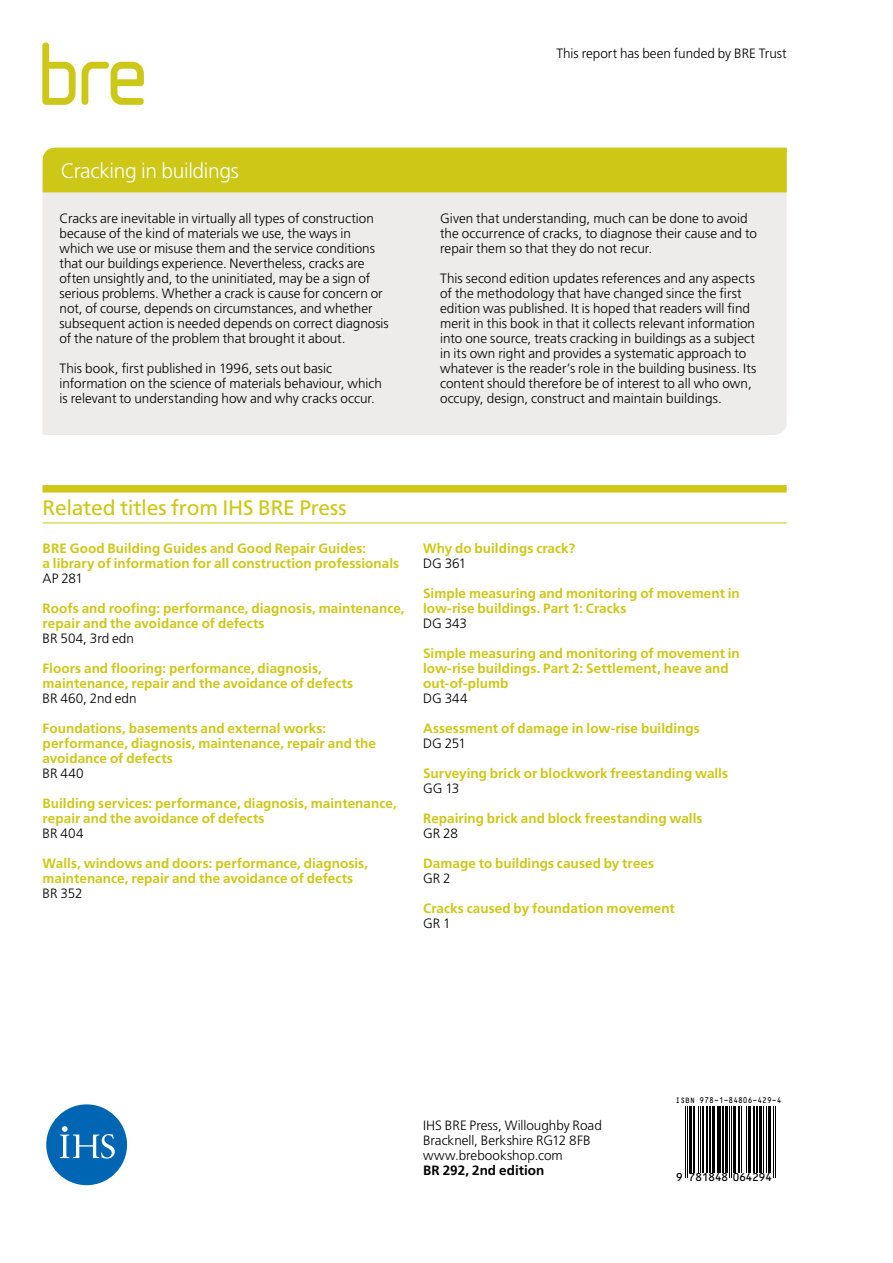
<style>
.page{position:relative;width:893px;height:1263px;background:#fff}
.page>*{position:absolute;margin:0;border:0;box-sizing:border-box;transform-origin:0 0}
.Box_back_page_headin{font:300 21px "Frutiger LT Std";letter-spacing:-.02em;color:#fff}
.Subheading_1_with_ru{font:21px "Frutiger LT Std";letter-spacing:-.01em;color:#cdc717}
.Box_body_copy{font:300 13.5px/15px "Frutiger LT Std";color:#000}
.Body_copy{font:700 13.5px/15px "Frutiger LT Std";letter-spacing:.005em;color:#cdc717}
.Body_copy-2{font:300 13.5px/15px "Frutiger LT Std";color:#000}
.t1{font:10.95px "OCRB";letter-spacing:-.12em;color:#000}
.t2{font:7.95px "OCRB";color:#000;scale:.84 1}
.s1{font-weight:300;color:#000}
.s2{font-weight:700}
</style>
<div class="page">
<svg style="left:42px;top:43px;width:34px;height:62px"></svg>
<svg style="left:82px;top:62px;width:62px;height:43px"></svg>
<hr style="left:685px;top:1106px;width:1px;height:71px;background:#000">
<hr style="left:687px;top:1106px;width:1px;height:71px;background:#000">
<hr style="left:689px;top:1106px;width:3px;height:66px;background:#000">
<hr style="left:693px;top:1106px;width:2px;height:66px;background:#000">
<hr style="left:698px;top:1106px;width:1px;height:66px;background:#000">
<hr style="left:700px;top:1106px;width:1px;height:66px;background:#000">
<hr style="left:702px;top:1106px;width:2px;height:66px;background:#000">
<hr style="left:706px;top:1106px;width:2px;height:66px;background:#000">
<hr style="left:709px;top:1106px;width:2px;height:66px;background:#000">
<hr style="left:712px;top:1106px;width:3px;height:66px;background:#000">
<hr style="left:717px;top:1106px;width:2px;height:66px;background:#000">
<hr style="left:720px;top:1106px;width:1px;height:66px;background:#000">
<hr style="left:722px;top:1106px;width:2px;height:66px;background:#000">
<hr style="left:725px;top:1106px;width:3px;height:66px;background:#000">
<hr style="left:729px;top:1106px;width:1px;height:71px;background:#000">
<hr style="left:731px;top:1106px;width:1px;height:71px;background:#000">
<hr style="left:733px;top:1106px;width:3px;height:66px;background:#000">
<hr style="left:738px;top:1106px;width:1px;height:66px;background:#000">
<hr style="left:739px;top:1106px;width:1px;height:66px;background:#000">
<hr style="left:741px;top:1106px;width:1px;height:66px;background:#000">
<hr style="left:746px;top:1106px;width:1px;height:66px;background:#000">
<hr style="left:748px;top:1106px;width:3px;height:66px;background:#000">
<hr style="left:753px;top:1106px;width:2px;height:66px;background:#000">
<hr style="left:756px;top:1106px;width:2px;height:66px;background:#000">
<hr style="left:759px;top:1106px;width:3px;height:66px;background:#000">
<hr style="left:763px;top:1106px;width:1px;height:66px;background:#000">
<hr style="left:766px;top:1106px;width:1px;height:66px;background:#000">
<hr style="left:768px;top:1106px;width:3px;height:66px;background:#000">
<hr style="left:773px;top:1106px;width:1px;height:71px;background:#000">
<hr style="left:775px;top:1106px;width:1px;height:71px;background:#000">
<svg style="left:46px;top:1104px;width:81px;height:81px"></svg>
<div style="left:43px;top:485px;width:744px;height:8px;background:#cdc717"></div>
<hr style="left:43px;top:523px;width:744px;height:1px;background:#cdc717">
<div style="left:43px;top:192px;width:744px;height:243px;background:#eeeceb"></div>
<div style="left:43px;top:148px;width:744px;height:44px;background:#cdc717"></div>
<p class="Body_copy-2" style="left:556px;top:46px;width:232px">This report has been funded by BRE Trust</p>
<p class="Box_back_page_headin" style="left:60px;top:156px;width:180px">Cracking in buildings</p>
<p class="Box_body_copy" style="left:60px;top:211px;width:331px">Cracks are inevitable in virtually all types of construction because of the kind of materials we use, the ways in<br>which we use or misuse them and the service conditions that our buildings experience. Nevertheless, cracks are often unsightly and, to the uninitiated, may be a sign of serious problems. Whether a crack is cause for concern or not, of course, depends on circumstances, and whether subsequent action is needed depends on correct diagnosis of the nature of the problem that brought it about.</p>
<p class="Box_body_copy" style="left:60px;top:361px;width:324px">This book, first published in 1996, sets out basic information on the science of materials behaviour, which is relevant to understanding how and why cracks occur.</p>
<p class="Box_back_page_headin" style="left:61px;top:159px;width:180px">Cracking in buildings</p>
<p class="Box_body_copy" style="left:440px;top:211px;width:318px">Given that understanding, much can be done to avoid the occurrence of cracks, to diagnose their cause and to repair them so that they do not recur.</p>
<p class="Box_body_copy" style="left:440px;top:271px;width:318px">This second edition updates references and any aspects of the methodology that have changed since the first edition was published. It is hoped that readers will find merit in this book in that it collects relevant information into one source, treats cracking in buildings as a subject in its own right and provides a systematic approach to whatever is the reader’s role in the building business. Its content should therefore be of interest to all who own, occupy, design, construct and maintain buildings.</p>
<p class="Subheading_1_with_ru" style="left:43px;top:495px;width:306px">Related titles from IHS BRE Press</p>
<p class="Body_copy" style="left:43px;top:540px;width:358px">BRE Good Building Guides and Good Repair Guides:<br>a library of information for all construction professionals<br><span class="s1">AP 281</span></p>
<p class="Body_copy" style="left:43px;top:600px;width:364px">Roofs and roofing: performance, diagnosis, maintenance, repair and the avoidance of defects<br><span class="s1">BR 504, 3rd edn</span></p>
<p class="Body_copy" style="left:43px;top:660px;width:312px">Floors and flooring: performance, diagnosis, maintenance, repair and the avoidance of defects<br><span class="s1">BR 460, 2nd edn</span></p>
<p class="Body_copy" style="left:43px;top:720px;width:335px">Foundations, basements and external works: performance, diagnosis, maintenance, repair and the avoidance of defects<br><span class="s1">BR 440</span></p>
<p class="Body_copy" style="left:43px;top:795px;width:356px">Building services: performance, diagnosis, maintenance, repair and the avoidance of defects<br><span class="s1">BR 404</span></p>
<p class="Body_copy" style="left:43px;top:855px;width:327px">Walls, windows and doors: performance, diagnosis, maintenance, repair and the avoidance of defects<br><span class="s1">BR 352</span></p>
<p class="Body_copy" style="left:423px;top:540px;width:154px">Why do buildings crack?<br><span class="s1">DG 361</span></p>
<p class="Body_copy" style="left:423px;top:585px;width:318px">Simple measuring and monitoring of movement in low-rise buildings. Part 1: Cracks<br><span class="s1">DG 343</span></p>
<p class="Body_copy" style="left:423px;top:645px;width:318px">Simple measuring and monitoring of movement in low-rise buildings. Part 2: Settlement, heave and out-of-plumb<br><span class="s1">DG 344</span></p>
<p class="Body_copy" style="left:423px;top:720px;width:278px">Assessment of damage in low-rise buildings<br><span class="s1">DG 251</span></p>
<p class="Body_copy" style="left:423px;top:765px;width:307px">Surveying brick or blockwork freestanding walls<br><span class="s1">GG 13</span></p>
<p class="Body_copy" style="left:423px;top:810px;width:281px">Repairing brick and block freestanding walls<br><span class="s1">GR 28</span></p>
<p class="Body_copy" style="left:423px;top:855px;width:233px">Damage to buildings caused by trees<br><span class="s1">GR 2</span></p>
<p class="Body_copy" style="left:423px;top:900px;width:253px">Cracks caused by foundation movement<br><span class="s1">GR 1</span></p>
<p class="Body_copy-2" style="left:423px;top:1118px;width:180px">IHS BRE Press, Willoughby Road<br>Bracknell, Berkshire RG12 8FB www.brebookshop.com<br><span class="s2">BR 292, 2nd edition</span></p>
<p class="t2" style="left:676px;top:1096px;width:128px">ISBN 978-1-84806-429-4</p>
<p class="t1" style="left:676px;top:1172px;width:99px">9 781848 064294</p>
</div>
